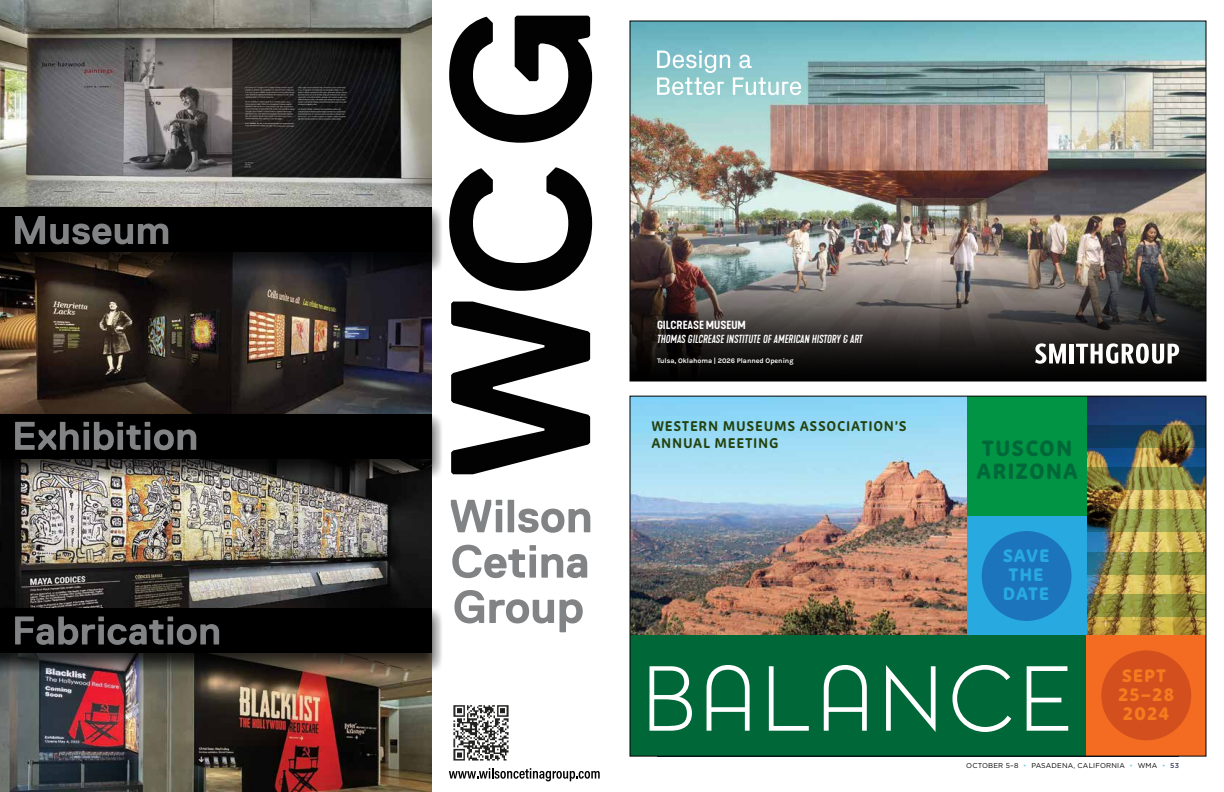
<style>
.page{position:relative;width:1224px;height:792px;background:#fff}
.page>*{position:absolute;margin:0;border:0;box-sizing:border-box;transform-origin:0 0}
.t1{font:300 85.9px "FONTSPRINGDEMO Pontiac";letter-spacing:.05em;color:#fff}
.t2{font:800 22px/22.5px "New Zen";letter-spacing:.05em;color:#006838}
.t3{font:800 18px/19px "New Zen";letter-spacing:.05em;color:#f47b20}
.t4{font:800 18px/19px "New Zen";letter-spacing:.045em;color:#28aae1;text-align:center}
.t5{font:700 14px/17px "New Zen";letter-spacing:.05em;color:#23420e}
.t6{font:italic 500 11px "Kapra Neue";color:#fff}
.t7{font:600 expanded 11px "Kapra Neue";color:#fff}
.t8{font:7px "Gotham";letter-spacing:.025em;color:#000}
.t9{font:700 7px "Karla";color:#fff}
.s1{color:#69cdf0}
.s2{font-weight:500;color:#38405f}
</style>
<div class="page">
<hr style="left:657px;top:756px;width:522px;height:1px;background:#112448">
<img style="left:632px;top:23px;width:572px;height:235px">
<img style="left:632px;top:258px;width:572px;height:47px">
<svg style="left:632px;top:305px;width:572px;height:74px;background:#272423"></svg>
<svg style="left:657px;top:51px;width:144px;height:44px;background:#a3d3d7"></svg>
<div style="left:1069px;top:344px;width:5px;height:19px;background:#fff"></div>
<svg style="left:1076px;top:343px;width:103px;height:21px"></svg>
<svg style="left:1035px;top:343px;width:31px;height:21px"></svg>
<img style="left:0;top:673px;width:432px;height:119px">
<img style="left:0;top:479px;width:432px;height:129px">
<img style="left:0;top:272px;width:432px;height:142px">
<img style="left:0;top:0;width:432px;height:207px">
<svg style="left:0;top:208px;width:442px;height:64px;background:#24201e"></svg>
<div style="left:0;top:207px;width:432px;height:45px;background:#000"></div>
<svg style="left:0;top:415px;width:442px;height:64px;background:#484542"></svg>
<div style="left:0;top:414px;width:432px;height:45px;background:#000"></div>
<svg style="left:0;top:609px;width:442px;height:64px;background:#46403a"></svg>
<div style="left:0;top:608px;width:432px;height:44px;background:#000"></div>
<svg style="left:451px;top:302px;width:139px;height:172px"></svg>
<svg style="left:449px;top:167px;width:143px;height:124px"></svg>
<svg style="left:449px;top:16px;width:143px;height:127px"></svg>
<svg style="left:451px;top:500px;width:51px;height:32px"></svg>
<svg style="left:508px;top:500px;width:82px;height:33px"></svg>
<svg style="left:452px;top:545px;width:135px;height:33px"></svg>
<svg style="left:454px;top:590px;width:100px;height:33px"></svg>
<svg style="left:560px;top:599px;width:23px;height:33px"></svg>
<svg style="left:15px;top:216px;width:153px;height:28px"></svg>
<svg style="left:15px;top:422px;width:181px;height:28px"></svg>
<svg style="left:15px;top:616px;width:204px;height:29px"></svg>
<img style="left:453px;top:705px;width:56px;height:56px">
<svg style="left:449px;top:768px;width:151px;height:13px"></svg>
<img style="left:632px;top:398px;width:335px;height:238px">
<img style="left:1086px;top:398px;width:118px;height:238px">
<svg style="left:1086px;top:425px;width:118px;height:22px;background:#394f4d"></svg>
<svg style="left:1086px;top:468px;width:118px;height:22px;background:#727b48"></svg>
<svg style="left:1086px;top:510px;width:118px;height:22px;background:#777d3f"></svg>
<svg style="left:1086px;top:552px;width:118px;height:22px;background:#7c864b"></svg>
<svg style="left:1086px;top:595px;width:118px;height:22px;background:#818139"></svg>
<div style="left:967px;top:396px;width:119px;height:120px;background:#009444"></div>
<div style="left:967px;top:516px;width:119px;height:120px;background:#28aae1"></div>
<div style="left:630px;top:636px;width:456px;height:120px;background:#006838"></div>
<div style="left:1086px;top:636px;width:120px;height:120px;background:#f36c21"></div>
<div style="left:982px;top:531px;width:90px;height:90px;background:#1c75bc;border-radius:50%"></div>
<div style="left:1101px;top:650px;width:90px;height:90px;background:#d34f1d;border-radius:50%"></div>
<p class="t7" style="left:657px;top:318px;width:90px">GILCREASE MUSEUM</p>
<p class="t6" style="left:657px;top:332px;width:207px">THOMAS GILCREASE INSTITUTE OF AMERICAN HISTORY &amp; ART</p>
<p class="t9" style="left:657px;top:357px;width:138px">Tulsa, Oklahoma | 2026 Planned Opening</p>
<p class="t5" style="left:651px;top:418px;width:257px">WESTERN MUSEUMS ASSOCIATION’S<br>ANNUAL MEETING</p>
<h2 class="t2" style="left:976px;top:437px;width:103px">TUSCON<br>ARIZONA</h2>
<h3 class="t4" style="left:1003px;top:546px;width:48px">SAVE<br>THE<br>DATE</h3>
<h1 class="t1" style="left:641px;top:665px;width:433px">BALANCE</h1>
<h3 class="t3" style="left:1118px;top:666px;width:58px">SEPT<br>25–28<br>2024</h3>
<p class="t8" style="left:966px;top:761px;width:214px">OCTOBER 5–8 <span class="s1">•</span> PASADENA, CALIFORNIA <span class="s1">•</span> WMA <span class="s1">•</span> <span class="s2">53</span></p>
</div>
